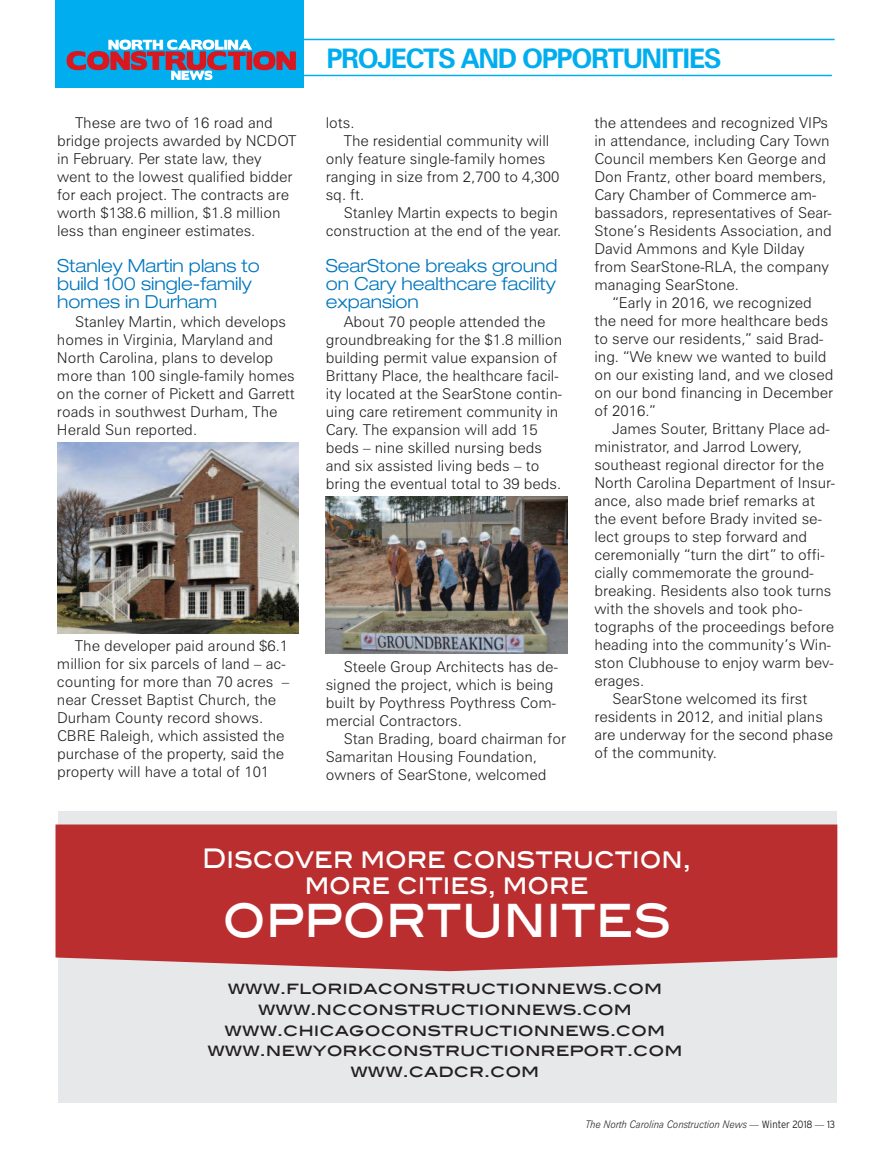
<style>
.page{position:relative;width:891px;height:1161px;background:#fff}
.page>*{position:absolute;margin:0;border:0;box-sizing:border-box;transform-origin:0 0}
.t1{font:54px "Blair Md ITCTT Medium";color:#fff;scale:.85 1}
.t2{font:27px/26.4px "Blair Md ITCTT Medium";color:#fff;text-align:center;scale:.85 1}
.t3{font:700 27px "Zurich BT";letter-spacing:-.05em;color:#00aeef}
.t4{font:300 expanded 18px/18px "Helvetica Neue";color:#0076be}
.t5{font:16.8px/20.5px "Blair Md ITCTT Medium";color:#231f20;text-align:center}
.t6{font:300 15px/18px "Zurich BT";color:#231f20}
.t7{font:italic 300 10.5px "Zurich BT";color:#231f20;scale:.9 1}
.s1{font-family:"Interstate";font-style:normal}
</style>
<div class="page">
<div style="left:56px;top:0;width:248px;height:87px;background:#00aeef"></div>
<svg style="left:67px;top:40px;width:229px;height:40px"></svg>
<hr style="left:302px;top:75px;width:530px;height:1px;background:#00aeef">
<hr style="left:302px;top:39px;width:533px;height:1px;background:#00aeef">
<img style="left:326px;top:496px;width:241px;height:158px">
<img style="left:57px;top:442px;width:242px;height:191px">
<div style="left:58px;top:812px;width:779px;height:291px;background:#e7e8e9"></div>
<div style="left:56px;top:825px;width:781px;height:146px;background:#ba2e2f"></div>
<p class="t6" style="left:57px;top:115px;width:241px;text-indent:18px">These are two of 16 road and bridge projects awarded by NCDOT in February. Per state law, they went to the lowest qualified bidder for each project. The contracts are worth $138.6 million, $1.8 million less than engineer estimates.</p>
<p class="t4" style="left:57px;top:258px;width:205px">Stanley Martin plans to build 100 single-family homes in Durham</p>
<p class="t6" style="left:57px;top:314px;width:239px;text-indent:18px">Stanley Martin, which develops homes in Virginia, Maryland and<br>North Carolina, plans to develop more than 100 single-family homes on the corner of Pickett and Garrett roads in southwest Durham, The<br>Herald Sun reported.</p>
<p class="t6" style="left:57px;top:639px;width:234px;text-indent:18px">The developer paid around $6.1 million for six parcels of land – ac&shy;counting for more than 70 acres – near Cresset Baptist Church, the<br>Durham County record shows.<br>CBRE Raleigh, which assisted the purchase of the property, said the property will have a total of 101</p>
<h2 class="t3" style="left:326px;top:48px;width:397px">PROJECTS AND OPPORTUNITIES</h2>
<p class="t6" style="left:326px;top:115px;width:30px">lots.</p>
<p class="t6" style="left:344px;top:133px;width:207px">The residential community will</p>
<p class="t6" style="left:326px;top:151px;width:221px">only feature single-family homes</p>
<p class="t6" style="left:326px;top:169px;width:235px">ranging in size from 2,700 to 4,300</p>
<p class="t6" style="left:326px;top:187px;width:40px">sq. ft.</p>
<p class="t6" style="left:344px;top:205px;width:216px">Stanley Martin expects to begin</p>
<p class="t6" style="left:326px;top:223px;width:237px">construction at the end of the year.</p>
<p class="t4" style="left:326px;top:258px;width:233px;text-align:justify">SearStone breaks ground on Cary healthcare facility expansion</p>
<p class="t6" style="left:326px;top:314px;width:238px;text-indent:18px">About 70 people attended the groundbreaking for the $1.8 million building permit value expansion of Brittany Place, the healthcare facil&shy;ity located at the SearStone contin&shy;uing care retirement community in Cary. The expansion will add 15 beds – nine skilled nursing beds and six assisted living beds – to bring the eventual total to 39 beds.</p>
<p class="t6" style="left:326px;top:659px;width:234px;text-indent:18px">Steele Group Architects has de&shy;signed the project, which is being built by Poythress Poythress Com&shy;mercial Contractors.</p>
<p class="t6" style="left:326px;top:731px;width:242px;text-indent:18px">Stan Brading, board chairman for<br>Samaritan Housing Foundation, owners of SearStone, welcomed</p>
<p class="t6" style="left:594px;top:115px;width:239px">the attendees and recognized VIPs in attendance, including Cary Town<br>Council members Ken George and<br>Don Frantz, other board members,<br>Cary Chamber of Commerce am&shy;bassadors, representatives of Sear-<br>Stone’s Residents Association, and<br>David Ammons and Kyle Dilday from SearStone-RLA, the company managing SearStone.</p>
<p class="t6" style="left:594px;top:295px;width:240px;text-indent:18px">“Early in 2016, we recognized the need for more healthcare beds to serve our residents,” said Brad&shy;ing. “We knew we wanted to build on our existing land, and we closed on our bond financing in December of 2016.”</p>
<p class="t6" style="left:612px;top:421px;width:219px">James Souter, Brittany Place ad-</p>
<p class="t6" style="left:594px;top:439px;width:209px">ministrator, and Jarrod Lowery,</p>
<p class="t6" style="left:594px;top:457px;width:231px">southeast regional director for the</p>
<p class="t6" style="left:594px;top:475px;width:242px">North Carolina Department of Insur-</p>
<p class="t6" style="left:594px;top:493px;width:222px">ance, also made brief remarks at</p>
<p class="t6" style="left:594px;top:511px;width:229px">the event before Brady invited se-</p>
<p class="t6" style="left:594px;top:529px;width:214px">lect groups to step forward and</p>
<p class="t6" style="left:594px;top:547px;width:232px">ceremonially “turn the dirt” to offi-</p>
<p class="t6" style="left:594px;top:565px;width:221px">cially commemorate the ground-</p>
<p class="t6" style="left:594px;top:583px;width:239px">breaking. Residents also took turns</p>
<p class="t6" style="left:594px;top:601px;width:209px">with the shovels and took pho-</p>
<p class="t6" style="left:594px;top:619px;width:241px">tographs of the proceedings before</p>
<p class="t6" style="left:594px;top:637px;width:238px">heading into the community’s Win-</p>
<p class="t6" style="left:594px;top:655px;width:241px">ston Clubhouse to enjoy warm bev-</p>
<p class="t6" style="left:594px;top:673px;width:51px">erages.</p>
<p class="t6" style="left:612px;top:691px;width:196px">SearStone welcomed its first</p>
<p class="t6" style="left:594px;top:709px;width:230px">residents in 2012, and initial plans</p>
<p class="t6" style="left:594px;top:727px;width:240px">are underway for the second phase</p>
<p class="t6" style="left:594px;top:745px;width:124px">of the community.</p>
<h2 class="t2" style="left:202px;top:842px;width:577px">Discover more construction, more cities, more</h2>
<h1 class="t1" style="left:222px;top:874px;width:529px">opportunites</h1>
<p class="t5" style="left:207px;top:976px;width:477px">www.floridaconstructionnews.com www.ncconstructionnews.com www.chicagoconstructionnews.com www.newyorkconstructionreport.com www.cadcr.com</p>
<p class="t7" style="left:586px;top:1120px;width:278px">The North Carolina Construction News — <span class="s1">Winter 2018</span> — <span class="s1">13</span></p>
</div>
